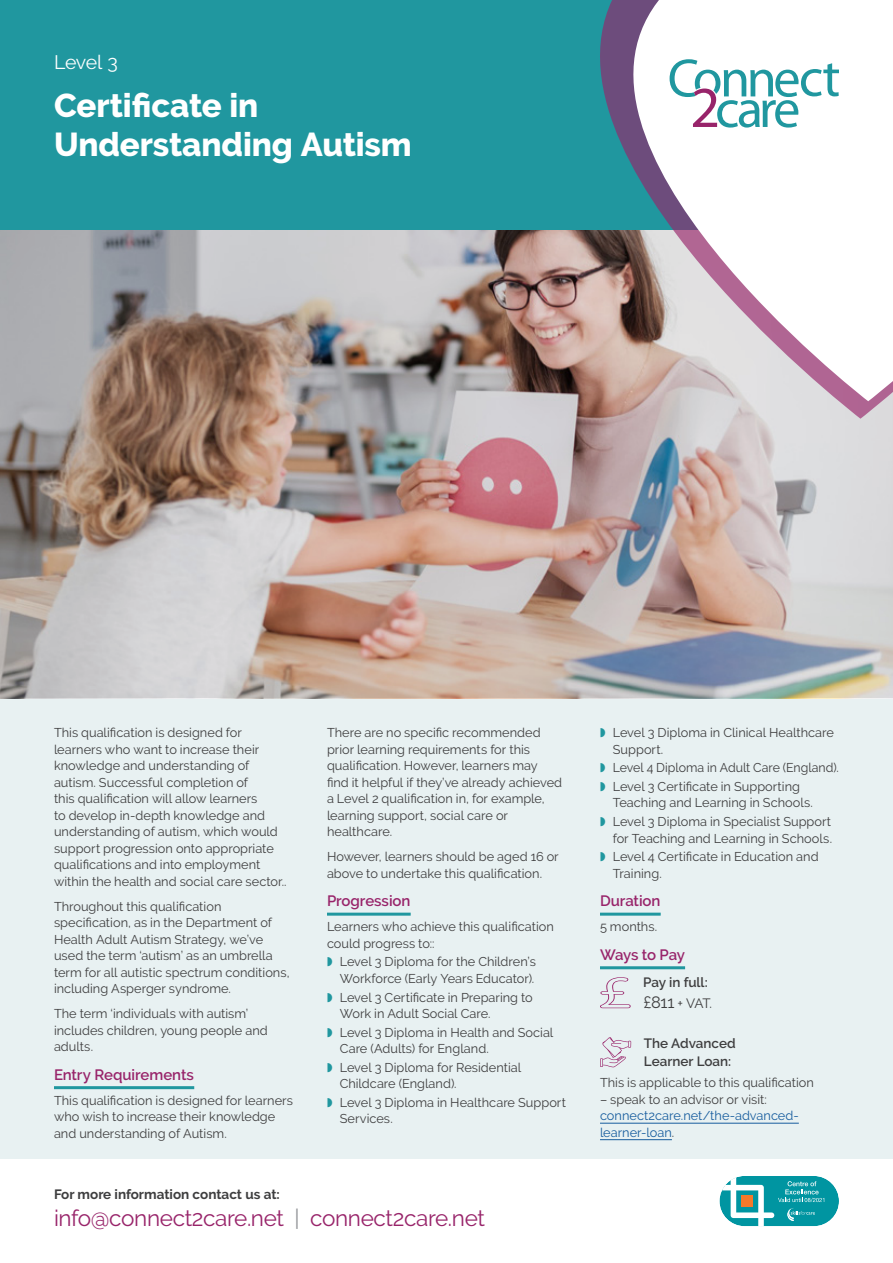
<style>
.page{position:relative;width:893px;height:1263px;background:#fff}
.page>*{position:absolute;margin:0;border:0;box-sizing:border-box;transform-origin:0 0}
.t1{font:800 33px/39.6px "Raleway";letter-spacing:-.005em;color:#fff}
.t2{font:22.5px "Raleway";letter-spacing:-.015em;color:#98246a}
.t3{font:19.5px "Raleway";letter-spacing:-.02em;color:#fff}
.t4{font:600 15px "Raleway";letter-spacing:-.005em;color:#98246a}
.t5{font:600 15px "Raleway";letter-spacing:-.025em;color:#98246a}
.t6{font:600 13.5px/18.8px "Raleway";letter-spacing:-.005em;color:#3e3e3f}
.t7{font:700 13.5px "Raleway";color:#3e3e3f}
.t8{font:13.5px "Raleway";color:#3e3e3f}
.t9{font:12.75px/16.5px "Raleway";color:#3e3e3f}
.t10{font:12.75px/16.5px "Raleway";color:#175d9e}
.s1{color:#20979f}
.s2{color:#939598}
.s3{font-size:16.5px}
.s4{color:#3e3e3f}
</style>
<div class="page">
<div style="left:0;top:0;width:893px;height:1159px;background:#e8f1f2"></div>
<hr style="left:54px;top:1086px;width:140px;height:3px;background:#20979f">
<hr style="left:327px;top:913px;width:84px;height:3px;background:#20979f">
<hr style="left:600px;top:913px;width:61px;height:3px;background:#20979f">
<hr style="left:600px;top:966px;width:85px;height:3px;background:#20979f">
<hr style="left:600px;top:1123px;width:199px;height:1px;background:#175d9e">
<hr style="left:600px;top:1139px;width:72px;height:1px;background:#175d9e">
<svg style="left:600px;top:977px;width:31px;height:31px"></svg>
<svg style="left:600px;top:1037px;width:31px;height:30px"></svg>
<div style="left:0;top:0;width:893px;height:234px;background:#20979f"></div>
<div style="left:719px;top:1176px;width:120px;height:50px;background:#0095a1;border-radius:25px"></div>
<svg style="left:720px;top:1176px;width:104px;height:50px"></svg>
<img style="left:0;top:230px;width:893px;height:468px">
<svg style="left:598px;top:401px;width:295px;height:18px;background:#cfc1c4"></svg>
<svg style="left:536px;top:0;width:357px;height:401px"></svg>
<svg style="left:670px;top:59px;width:169px;height:69px"></svg>
<p class="t3" style="left:54px;top:51px;width:65px">Level 3</p>
<p class="t1" style="left:54px;top:85px;width:359px">Certificate in<br>Understanding Autism</p>
<p class="t9" style="left:54px;top:724px;width:234px">This qualification is designed for learners who want to increase their knowledge and understanding of autism. Successful completion of<br>this qualification will allow learners<br>to develop in-depth knowledge and understanding of autism, which would support progression onto appropriate qualifications and into employment within the health and social care sector..</p>
<p class="t9" style="left:54px;top:898px;width:237px">Throughout this qualification specification, as in the Department of Health Adult Autism Strategy, we’ve used the term ‘autism’ as an umbrella term for all autistic spectrum conditions, including Asperger syndrome.</p>
<p class="t9" style="left:54px;top:1005px;width:215px">The term ‘individuals with autism’ includes children, young people and adults.</p>
<p class="t4" style="left:54px;top:1066px;width:142px">Entry Requirements</p>
<p class="t9" style="left:54px;top:1092px;width:240px">This qualification is designed for learners who wish to increase their knowledge and understanding of Autism.</p>
<p class="t9" style="left:327px;top:724px;width:237px">There are no specific recommended prior learning requirements for this qualification. However, learners may find it helpful if they’ve already achieved a Level 2 qualification in, for example, learning support, social care or healthcare.</p>
<p class="t9" style="left:327px;top:848px;width:233px">However, learners should be aged 16 or above to undertake this qualification.</p>
<p class="t4" style="left:327px;top:892px;width:85px">Progression</p>
<p class="t9" style="left:327px;top:918px;width:228px">Learners who achieve this qualification could progress to::</p>
<p class="t9" style="left:327px;top:954px;width:210px;text-align:right"><span class="s1">◗</span> Level 3 Diploma for the Children’s<br>Workforce (Early Years Educator).</p>
<p class="t9" style="left:340px;top:989px;width:195px;text-indent:-13px"><span class="s1">◗</span> Level 3 Certificate in Preparing to<br>Work in Adult Social Care.</p>
<p class="t9" style="left:340px;top:1024px;width:215px;text-indent:-13px"><span class="s1">◗</span> Level 3 Diploma in Health and Social<br>Care (Adults) for England.</p>
<p class="t9" style="left:340px;top:1059px;width:183px;text-indent:-13px"><span class="s1">◗</span> Level 3 Diploma for Residential<br>Childcare (England).</p>
<p class="t9" style="left:340px;top:1094px;width:228px;text-indent:-13px"><span class="s1">◗</span> Level 3 Diploma in Healthcare Support<br>Services.</p>
<p class="t7" style="left:54px;top:1187px;width:227px">For more information contact us at:</p>
<p class="t2" style="left:54px;top:1205px;width:432px">info@connect2care.net <span class="s2">|</span> connect2care.net</p>
<p class="t9" style="left:613px;top:724px;width:223px;text-indent:-13px"><span class="s1">◗</span> Level 3 Diploma in Clinical Healthcare<br>Support.</p>
<p class="t9" style="left:600px;top:759px;width:240px"><span class="s1">◗</span> Level 4 Diploma in Adult Care (England).</p>
<p class="t9" style="left:613px;top:778px;width:202px;text-indent:-13px"><span class="s1">◗</span> Level 3 Certificate in Supporting<br>Teaching and Learning in Schools.</p>
<p class="t9" style="left:600px;top:813px;width:234px;text-align:right"><span class="s1">◗</span> Level 3 Diploma in Specialist Support for Teaching and Learning in Schools.</p>
<p class="t9" style="left:613px;top:848px;width:207px;text-indent:-13px"><span class="s1">◗</span> Level 4 Certificate in Education and<br>Training.</p>
<p class="t4" style="left:600px;top:892px;width:62px">Duration</p>
<p class="t9" style="left:600px;top:918px;width:59px">5 months.</p>
<p class="t5" style="left:600px;top:946px;width:86px">Ways to Pay</p>
<p class="t6" style="left:643px;top:973px;width:66px">Pay in full:</p>
<p class="t8" style="left:643px;top:995px;width:70px"><span class="s3">£811</span> + VAT.</p>
<p class="t6" style="left:644px;top:1033px;width:93px">The Advanced<br>Learner Loan:</p>
<p class="t9" style="left:600px;top:1074px;width:215px">This is applicable to this qualification</p>
<p class="t10" style="left:600px;top:1091px;width:200px"><span class="s4">– speak to an advisor or visit: </span>connect2care.net/the-advanced&shy;learner-loan<span class="s4">.</span></p>
</div>
